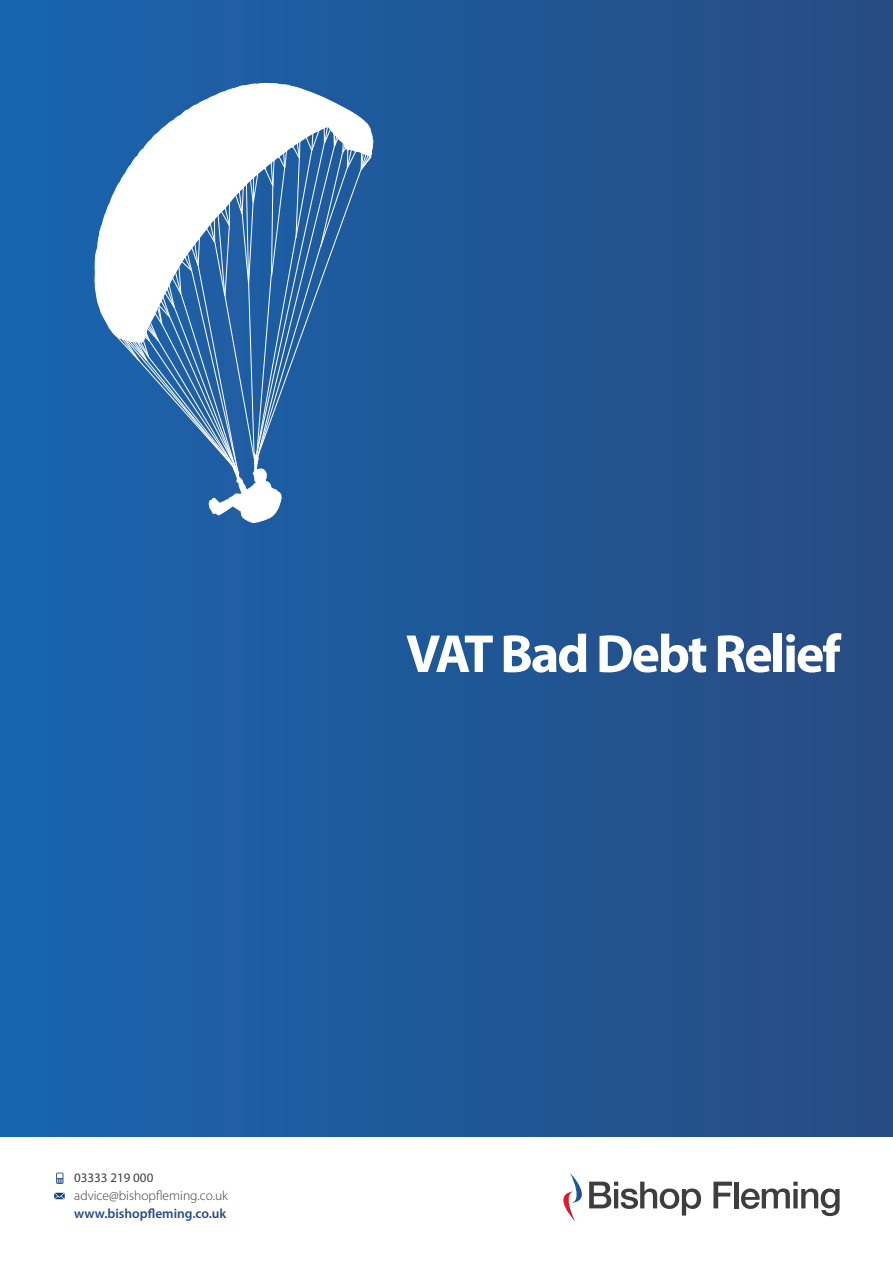
<style>
.page{position:relative;width:893px;height:1263px;background:#fff}
.page>*{position:absolute;margin:0;border:0;box-sizing:border-box;transform-origin:0 0}
.t1{font:700 54px "Myriad Pro";letter-spacing:-.04em;color:#fff}
.t2{font:300 13.5px "Myriad Pro";color:#3e3e3f}
.t3{font:600 13.5px "Myriad Pro";color:#284b82}
.t4{font:13.05px "Myriad Pro";color:#3e3e3f}
</style>
<div class="page">
<div style="left:0;top:0;width:893px;height:1136px;background:linear-gradient(to right,#1865af,#284b81)"></div>
<svg style="left:95px;top:83px;width:278px;height:260px"></svg>
<svg style="left:115px;top:125px;width:257px;height:398px"></svg>
<svg style="left:563px;top:1173px;width:138px;height:48px"></svg>
<svg style="left:713px;top:1181px;width:19px;height:27px"></svg>
<hr style="left:734px;top:1181px;width:4px;height:27px;background:#3e3e3f">
<svg style="left:741px;top:1181px;width:99px;height:35px"></svg>
<svg style="left:56px;top:1172px;width:7px;height:12px"></svg>
<svg style="left:54px;top:1193px;width:11px;height:6px"></svg>
<p class="t1" style="left:406px;top:619px;width:436px">VAT Bad Debt Relief</p>
<p class="t4" style="left:74px;top:1169px;width:81px">03333 219 000</p>
<p class="t2" style="left:74px;top:1187px;width:155px">advice@bishopfleming.co.uk</p>
<p class="t3" style="left:74px;top:1204px;width:154px">www.bishopfleming.co.uk</p>
</div>
